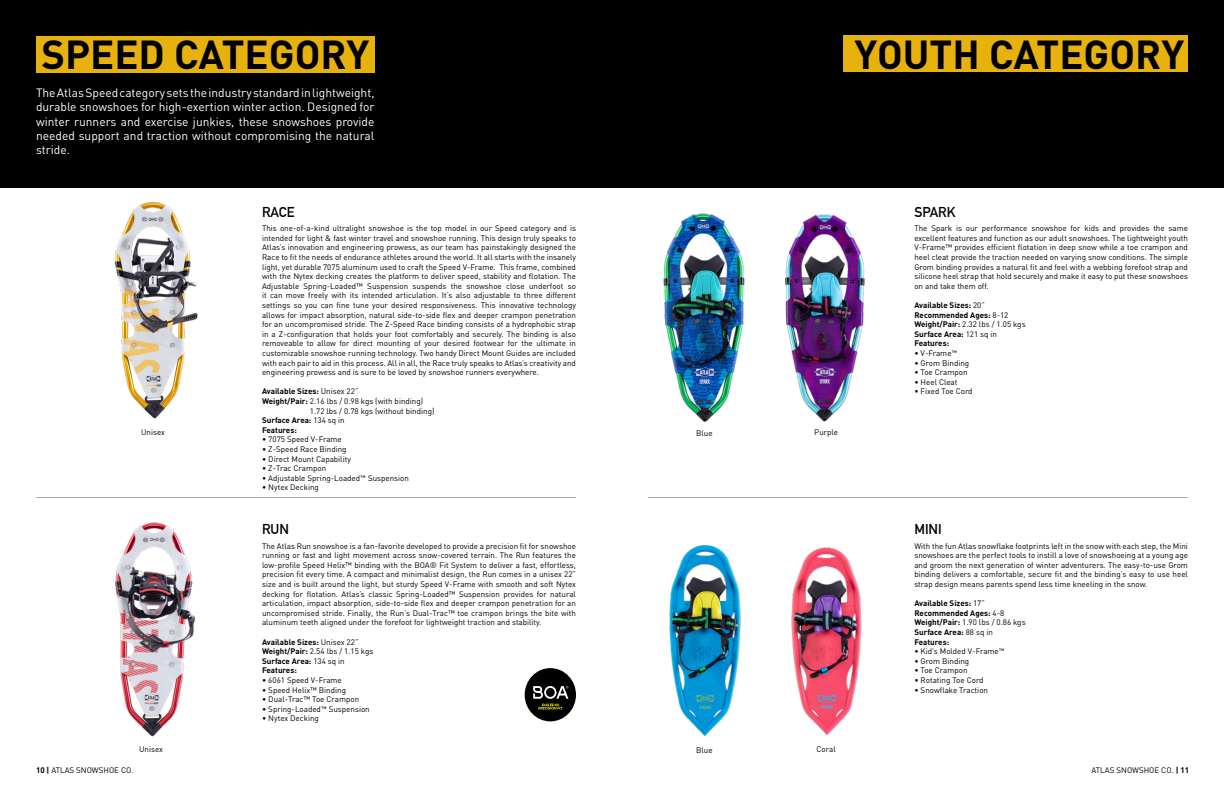
<style>
.page{position:relative;width:1224px;height:792px;background:#fff}
.page>*{position:absolute;margin:0;border:0;box-sizing:border-box;transform-origin:0 0}
.t1{font:700 40px "DIN";color:#000}
.t2{font:700 14px "DIN Alternate";color:#000}
.t3{font:12px/14.4px "DIN";color:#fff;text-align:justify}
.t4{font:8px/9.6px "DIN";color:#000;text-align:justify}
.t5{font:700 8px/9.6px "DIN";color:#000}
.s1{font-weight:400}
.s2{font-weight:700}
.s3{font-family:"Brandon Grotesque"}
</style>
<div class="page">
<img style="left:115px;top:522px;width:81px;height:215px">
<img style="left:114px;top:201px;width:84px;height:218px">
<div style="left:0;top:0;width:612px;height:188px;background:#000"></div>
<div style="left:36px;top:36px;width:339px;height:37px;background:#e7b20e"></div>
<hr style="left:36px;top:498px;width:540px;height:1px;background:#a7a9ac">
<div style="left:612px;top:0;width:612px;height:188px;background:#000"></div>
<img style="left:785px;top:214px;width:80px;height:208px">
<img style="left:663px;top:213px;width:82px;height:209px">
<img style="left:791px;top:547px;width:71px;height:188px">
<img style="left:669px;top:545px;width:72px;height:191px">
<div style="left:844px;top:35px;width:344px;height:37px;background:#e7b20e"></div>
<hr style="left:648px;top:498px;width:540px;height:1px;background:#a7a9ac">
<div style="left:525px;top:668px;width:51px;height:53px;background:#000;border-radius:50%"></div>
<svg style="left:533px;top:686px;width:35px;height:24px"></svg>
<h1 class="t1" style="left:41px;top:29px;width:330px">SPEED CATEGORY</h1>
<h1 class="t1" style="left:855px;top:28px;width:331px">YOUTH CATEGORY</h1>
<p class="t3" style="left:36px;top:85px;width:340px">The Atlas Speed category sets the industry standard in lightweight, durable snowshoes for high-exertion winter action. Designed for winter runners and exercise junkies, these snowshoes provide needed support and traction without compromising the natural stride.</p>
<p class="t4" style="left:141px;top:427px;width:25px">Unisex</p>
<h2 class="t2" style="left:262px;top:202px;width:34px">RACE</h2>
<p class="t4" style="left:262px;top:223px;width:315px">This one-of-a-kind ultralight snowshoe is the top model in our Speed category and is intended for light &amp; fast winter travel and snowshoe running. This design truly speaks to Atlas’s innovation and engineering prowess, as our team has painstakingly designed the Race to fit the needs of endurance athletes around the world. It all starts with the insanely light, yet durable 7075 aluminum used to craft the Speed V-Frame. This frame, combined with the Nytex decking creates the platform to deliver speed, stability and flotation. The Adjustable Spring-Loaded™ Suspension suspends the snowshoe close underfoot so it can move freely with its intended articulation. It’s also adjustable to three different settings so you can fine tune your desired responsiveness. This innovative technology allows for impact absorption, natural side-to-side flex and deeper crampon penetration for an uncompromised stride. The Z-Speed Race binding consists of a hydrophobic strap in a Z-configuration that holds your foot comfortably and securely. The binding is also removeable to allow for direct mounting of your desired footwear for the ultimate in customizable snowshoe running technology. Two handy Direct Mount Guides are included with each pair to aid in this process. All in all, the Race truly speaks to Atlas’s creativity and engineering prowess and is sure to be loved by snowshoe runners everywhere.</p>
<p class="t5" style="left:262px;top:386px;width:98px">Available Sizes: <span class="s1">Unisex 22”</span></p>
<p class="t4" style="left:262px;top:396px;width:163px"><span class="s2">Weight/Pair:</span> 2.16 lbs / 0.98 kgs (with binding)</p>
<p class="t4" style="left:310px;top:406px;width:126px">1.72 lbs / 0.78 kgs (without binding)</p>
<p class="t5" style="left:262px;top:415px;width:84px">Surface Area: <span class="s1">134 sq in</span></p>
<p class="t5" style="left:262px;top:425px;width:36px">Features:</p>
<p class="t4" style="left:262px;top:435px;width:81px">• 7075 Speed V-Frame</p>
<p class="t4" style="left:262px;top:444px;width:86px">• Z-Speed Race Binding</p>
<p class="t4" style="left:262px;top:454px;width:90px">• Direct Mount Capability</p>
<p class="t4" style="left:262px;top:463px;width:66px">• Z-Trac Crampon</p>
<p class="t4" style="left:262px;top:473px;width:148px">• Adjustable Spring-Loaded<span class="s3">™</span> Suspension</p>
<p class="t4" style="left:262px;top:483px;width:58px">• Nytex Decking</p>
<p class="t4" style="left:696px;top:428px;width:18px">Blue</p>
<p class="t4" style="left:814px;top:427px;width:25px">Purple</p>
<h2 class="t2" style="left:914px;top:202px;width:43px">SPARK</h2>
<p class="t4" style="left:914px;top:223px;width:275px">The Spark is our performance snowshoe for kids and provides the same excellent features and function as our adult snowshoes. The lightweight youth V-Frame™ provides efficient flotation in deep snow while a toe crampon and heel cleat provide the traction needed on varying snow conditions. The simple Grom binding provides a natural fit and feel with a webbing forefoot strap and silicone heel strap that hold securely and make it easy to put these snowshoes on and take them off.</p>
<p class="t5" style="left:914px;top:300px;width:113px">Available Sizes: <span class="s1">20”<br></span>Recommended Ages: <span class="s1">8-12<br></span>Weight/Pair: <span class="s1">2.32 lbs / 1.05 kgs<br></span>Surface Area: <span class="s1">121 sq in<br></span>Features:</p>
<p class="t4" style="left:914px;top:348px;width:44px">• V-Frame<span class="s3">™</span></p>
<p class="t4" style="left:914px;top:358px;width:56px">• Grom Binding</p>
<p class="t4" style="left:914px;top:367px;width:55px">• Toe Crampon</p>
<p class="t4" style="left:914px;top:377px;width:45px">• Heel Cleat</p>
<p class="t4" style="left:914px;top:387px;width:60px">• Fixed Toe Cord</p>
<h2 class="t2" style="left:262px;top:519px;width:28px">RUN</h2>
<h2 class="t2" style="left:914px;top:519px;width:29px">MINI</h2>
<p class="t4" style="left:262px;top:541px;width:315px">The Atlas Run snowshoe is a fan-favorite developed to provide a precision fit for snowshoe running or fast and light movement across snow-covered terrain. The Run features the low-profile Speed Helix™ binding with the BOA® Fit System to deliver a fast, effortless, precision fit every time. A compact and minimalist design, the Run comes in a unisex 22” size and is built around the light, but sturdy Speed V-Frame with smooth and soft Nytex decking for flotation. Atlas’s classic Spring-Loaded™ Suspension provides for natural articulation, impact absorption, side-to-side flex and deeper crampon penetration for an uncompromised stride. Finally, the Run’s Dual-Trac™ toe crampon brings the bite with aluminum teeth aligned under the forefoot for lightweight traction and stability.</p>
<p class="t5" style="left:262px;top:637px;width:113px">Available Sizes: <span class="s1">Unisex 22”<br></span>Weight/Pair: <span class="s1">2.54 lbs / 1.15 kgs<br></span>Surface Area: <span class="s1">134 sq in<br></span>Features:</p>
<p class="t4" style="left:262px;top:675px;width:81px">• 6061 Speed V-Frame</p>
<p class="t4" style="left:262px;top:685px;width:85px">• Speed Helix™ Binding</p>
<p class="t4" style="left:262px;top:694px;width:99px">• Dual-Trac™ Toe Crampon</p>
<p class="t4" style="left:262px;top:704px;width:109px">• Spring-Loaded<span class="s3">™</span> Suspension</p>
<p class="t4" style="left:262px;top:714px;width:58px">• Nytex Decking</p>
<p class="t4" style="left:914px;top:541px;width:275px">With the fun Atlas snowflake footprints left in the snow with each step, the Mini snowshoes are the perfect tools to instill a love of snowshoeing at a young age and groom the next generation of winter adventurers. The easy-to-use Grom binding delivers a comfortable, secure fit and the binding’s easy to use heel strap design means parents spend less time kneeling in the snow.</p>
<p class="t5" style="left:914px;top:598px;width:113px">Available Sizes: <span class="s1">17”<br></span>Recommended Ages: <span class="s1">4-8<br></span>Weight/Pair: <span class="s1">1.90 lbs / 0.86 kgs<br></span>Surface Area: <span class="s1">88 sq in<br></span>Features:</p>
<p class="t4" style="left:914px;top:646px;width:92px">• Kid’s Molded V-Frame<span class="s3">™</span></p>
<p class="t4" style="left:914px;top:656px;width:56px">• Grom Binding</p>
<p class="t4" style="left:914px;top:666px;width:55px">• Toe Crampon</p>
<p class="t4" style="left:914px;top:675px;width:71px">• Rotating Toe Cord</p>
<p class="t4" style="left:914px;top:685px;width:75px">• Snowflake Traction</p>
<p class="t4" style="left:139px;top:744px;width:25px">Unisex</p>
<p class="t4" style="left:696px;top:745px;width:18px">Blue</p>
<p class="t4" style="left:817px;top:744px;width:21px">Coral</p>
<p class="t4" style="left:36px;top:766px;width:99px"><span class="s2">10 |</span> ATLAS SNOWSHOE CO.</p>
<p class="t4" style="left:1092px;top:766px;width:99px">ATLAS SNOWSHOE CO. <span class="s2">| 11</span></p>
</div>
